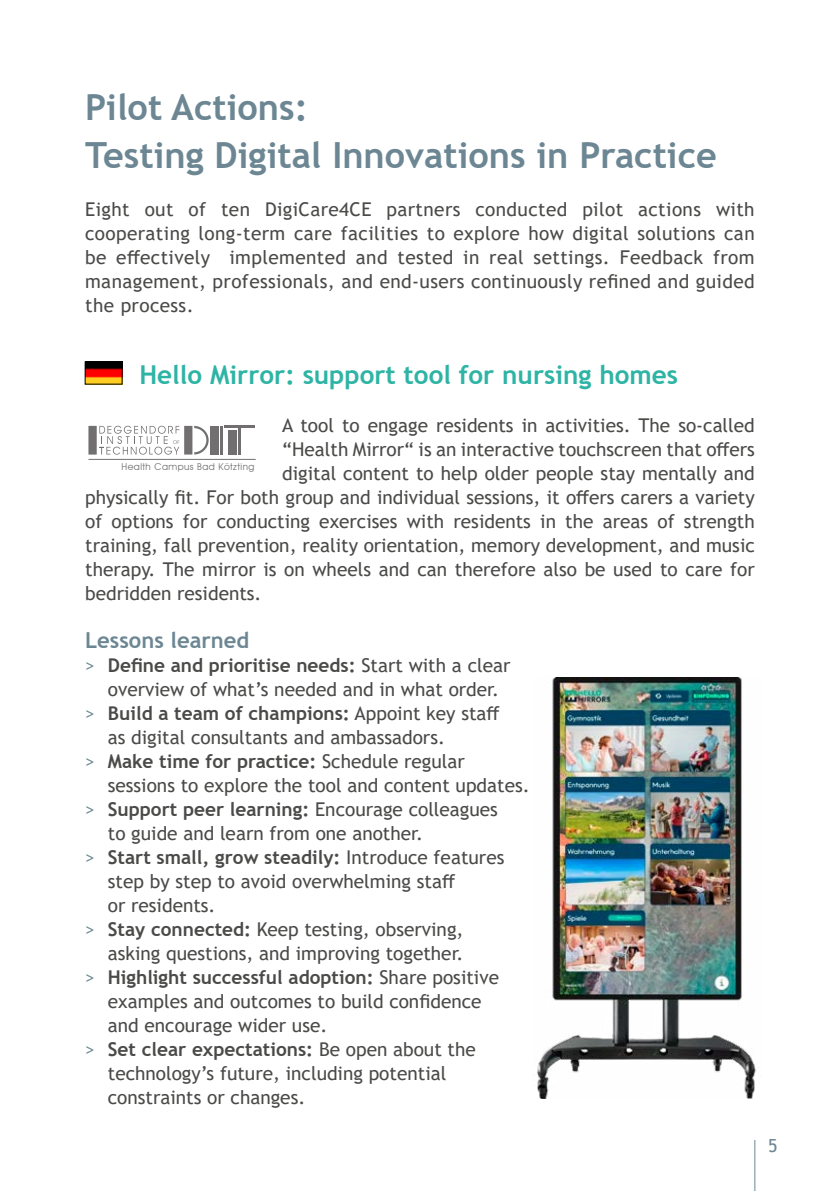
<style>
.page{position:relative;width:840px;height:1191px;background:#fff}
.page>*{position:absolute;margin:0;border:0;box-sizing:border-box;transform-origin:0 0}
.t1{font:700 36px/48px "Trebuchet MS";color:#6c8793}
.t2{font:700 26px "Trebuchet MS";color:#2eb4a5}
.t3{font:700 22px "Trebuchet MS";color:#6c8793}
.t4{font:19px/24px "Trebuchet MS";color:#4a4a49;text-align:justify}
.t5{font:700 19px "Trebuchet MS";color:#4a4a49}
.t6{font:18px "Trebuchet MS";color:#6c8793}
.t7{font:9.4px "Avant Garde IT Cby BT";letter-spacing:.05em;color:#716f6f}
.s1{font-weight:400;color:#6c8793}
.s2{font-weight:400}
.s3{color:#6c8793}
.s4{font-weight:700}
</style>
<div class="page">
<hr style="left:754px;top:1140px;width:1px;height:51px;background:#6c8793">
<img style="left:537px;top:677px;width:219px;height:421px">
<img style="left:87px;top:364px;width:33px;height:18px">
<div style="left:85px;top:362px;width:37px;height:22px;border:1px solid #000"></div>
<hr style="left:88px;top:459px;width:167px;height:1px;background:#716f6f">
<div style="left:210px;top:426px;width:8px;height:28px;background:#716f6f"></div>
<hr style="left:220px;top:426px;width:2px;height:28px;background:#716f6f">
<div style="left:184px;top:426px;width:8px;height:28px;background:#716f6f"></div>
<svg style="left:194px;top:426px;width:14px;height:28px"></svg>
<svg style="left:99px;top:426px;width:80px;height:28px"></svg>
<div style="left:228px;top:430px;width:8px;height:24px;background:#716f6f"></div>
<hr style="left:224px;top:426px;width:30px;height:2px;background:#716f6f">
<hr style="left:238px;top:428px;width:2px;height:26px;background:#716f6f">
<div style="left:88px;top:426px;width:9px;height:28px;background:#716f6f"></div>
<h1 class="t1" style="left:85px;top:83px;width:633px">Pilot Actions:<br>Testing Digital Innovations in Practice</h1>
<p class="t4" style="left:85px;top:197px;width:670px">Eight out of ten DigiCare4CE partners conducted pilot actions with cooperating long-term care facilities to explore how digital solutions can be effectively implemented and tested in real settings. Feedback from management, professionals, and end-users continuously refined and guided the process.</p>
<h2 class="t2" style="left:139px;top:359px;width:540px">Hello Mirror: support tool for nursing homes</h2>
<p class="t4" style="left:282px;top:413px;width:474px">A tool to engage residents in activities. The so-called</p>
<p class="t4" style="left:282px;top:437px;width:474px">“Health Mirror“ is an interactive touchscreen that offers</p>
<p class="t4" style="left:282px;top:461px;width:474px">digital content to help older people stay mentally and</p>
<p class="t4" style="left:85px;top:485px;width:670px">physically fit. For both group and individual sessions, it offers carers a variety</p>
<p class="t4" style="left:85px;top:509px;width:670px">of options for conducting exercises with residents in the areas of strength</p>
<p class="t4" style="left:85px;top:533px;width:670px">training, fall prevention, reality orientation, memory development, and music</p>
<p class="t4" style="left:85px;top:557px;width:670px">therapy. The mirror is on wheels and can therefore also be used to care for</p>
<p class="t4" style="left:85px;top:581px;width:178px">bedridden residents.</p>
<p class="t3" style="left:85px;top:626px;width:165px">Lessons learned</p>
<p class="t5" style="left:85px;top:653px;width:426px"><span class="s1">&gt;</span> Define and prioritise needs: <span class="s2">Start with a clear</span></p>
<p class="t4" style="left:108px;top:677px;width:392px">overview of what’s needed and in what order.</p>
<p class="t5" style="left:85px;top:701px;width:416px"><span class="s1">&gt;</span> Build a team of champions: <span class="s2">Appoint key staff</span></p>
<p class="t4" style="left:108px;top:725px;width:338px">as digital consultants and ambassadors.</p>
<p class="t5" style="left:85px;top:749px;width:381px"><span class="s1">&gt;</span> Make time for practice: <span class="s2">Schedule regular</span></p>
<p class="t4" style="left:108px;top:773px;width:423px">sessions to explore the tool and content updates.</p>
<p class="t5" style="left:85px;top:797px;width:414px"><span class="s1">&gt;</span> Support peer learning: <span class="s2">Encourage colleagues</span></p>
<p class="t4" style="left:108px;top:821px;width:316px">to guide and learn from one another.</p>
<p class="t5" style="left:85px;top:845px;width:420px"><span class="s1">&gt;</span> Start small, grow steadily: <span class="s2">Introduce features</span></p>
<p class="t4" style="left:108px;top:869px;width:348px">step by step to avoid overwhelming staff</p>
<p class="t4" style="left:108px;top:893px;width:109px">or residents.</p>
<p class="t4" style="left:85px;top:917px;width:380px"><span class="s3">&gt;</span> <span class="s4">Stay connected:</span> Keep testing, observing,</p>
<p class="t4" style="left:108px;top:941px;width:357px">asking questions, and improving together.</p>
<p class="t5" style="left:85px;top:965px;width:415px"><span class="s1">&gt;</span> Highlight successful adoption: <span class="s2">Share positive</span></p>
<p class="t4" style="left:108px;top:989px;width:375px">examples and outcomes to build confidence</p>
<p class="t4" style="left:108px;top:1013px;width:221px">and encourage wider use.</p>
<p class="t5" style="left:85px;top:1037px;width:392px"><span class="s1">&gt;</span> Set clear expectations: <span class="s2">Be open about the</span></p>
<p class="t4" style="left:108px;top:1061px;width:340px">technology’s future, including potential</p>
<p class="t4" style="left:108px;top:1085px;width:199px">constraints or changes.</p>
<p class="t7" style="left:121px;top:461px;width:134px">Health Campus Bad Kötzting</p>
<p class="t6" style="left:767px;top:1134px;width:11px">5</p>
</div>
